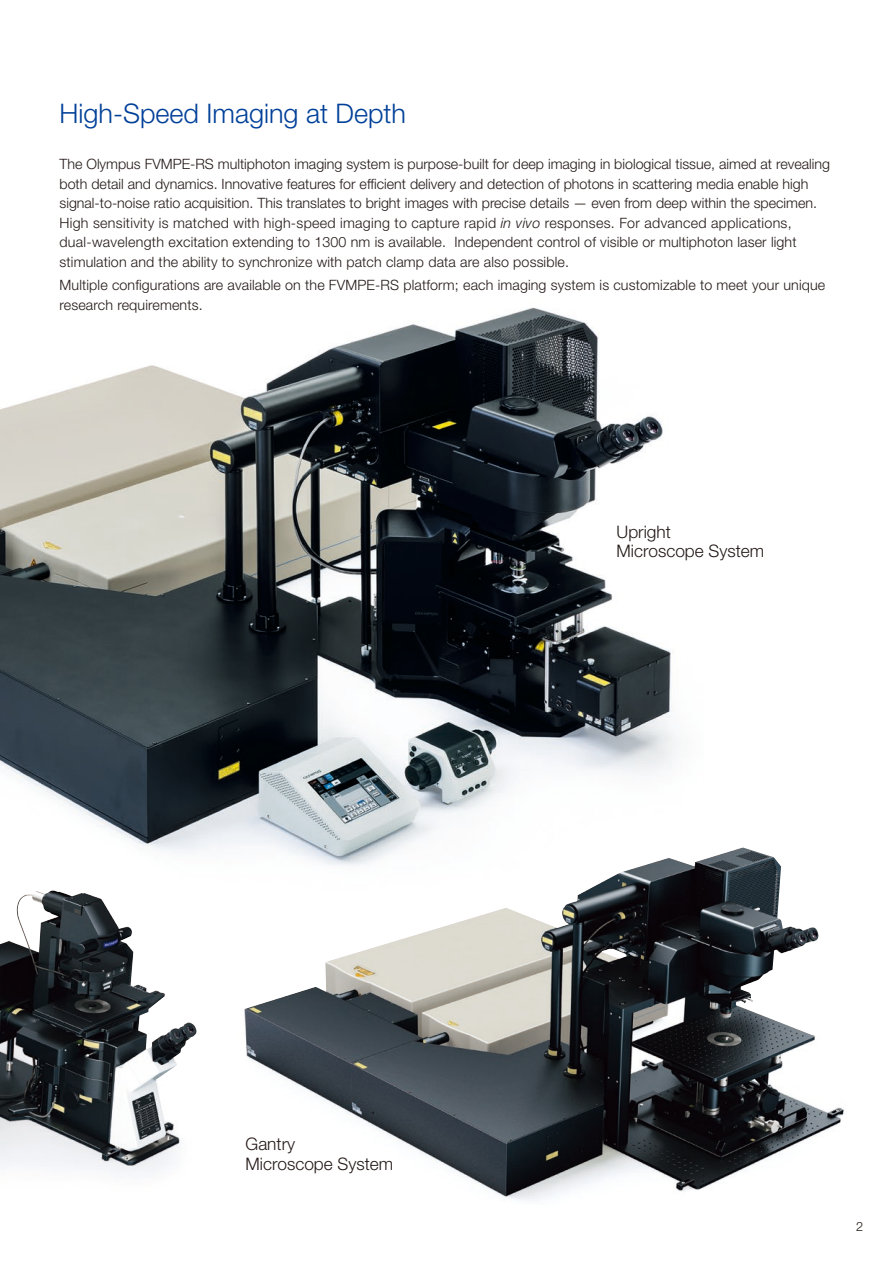
<style>
.page{position:relative;width:893px;height:1263px;background:#fff}
.page>*{position:absolute;margin:0;border:0;box-sizing:border-box;transform-origin:0 0}
.t1{font:300 27px "Helvetica Neue LT Std";color:#004098}
.ノーマル{font:300 17.25px "Helvetica Neue LT Std";color:#231916}
.t2{font:300 14.25px/19.5px "Helvetica Neue LT Std";letter-spacing:.01em;color:#231916}
.t3{font:300 12.75px "Helvetica Neue LT Std";color:#231916}
.s1{font-style:italic}
</style>
<div class="page">
<img style="left:0;top:307px;width:679px;height:544px">
<img style="left:0;top:890px;width:197px;height:283px">
<img style="left:235px;top:847px;width:609px;height:353px">
<p class="t1" style="left:60px;top:97px;width:348px">High-Speed Imaging at Depth</p>
<p class="t2" style="left:60px;top:154px;width:772px">The Olympus FVMPE-RS multiphoton imaging system is purpose-built for deep imaging in biological tissue, aimed at revealing both detail and dynamics. Innovative features for efficient delivery and detection of photons in scattering media enable high signal-to-noise ratio acquisition. This translates to bright images with precise details — even from deep within the specimen.<br>High sensitivity is matched with high-speed imaging to capture rapid <span class="s1">in vivo</span> responses. For advanced applications, dual-wavelength excitation extending to 1300 nm is available. Independent control of visible or multiphoton laser light stimulation and the ability to synchronize with patch clamp data are also possible.</p>
<p class="t2" style="left:60px;top:275px;width:767px">Multiple configurations are available on the FVMPE-RS platform; each imaging system is customizable to meet your unique research requirements.</p>
<p class="ノーマル" style="left:617px;top:521px;width:56px">Upright</p>
<p class="ノーマル" style="left:617px;top:541px;width:149px">Microscope System</p>
<p class="ノーマル" style="left:246px;top:1134px;width:51px">Gantry</p>
<p class="ノーマル" style="left:246px;top:1153px;width:149px">Microscope System</p>
<p class="t3" style="left:856px;top:1219px;width:9px">2</p>
</div>
